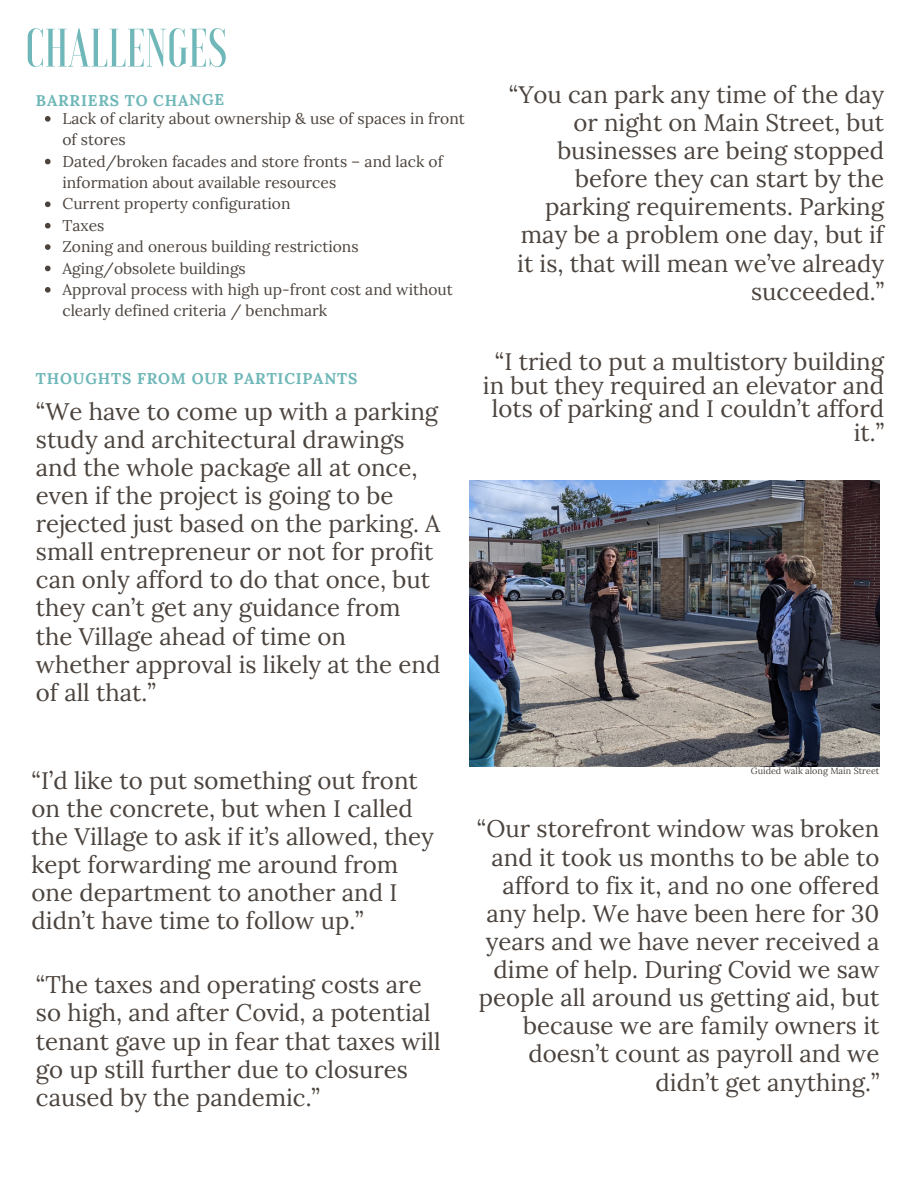
<style>
.page{position:relative;width:918px;height:1188px;background:#fff}
.page>*{position:absolute;margin:0;border:0;box-sizing:border-box;transform-origin:0 0}
.t1{font:500 54px "Voga";color:#6fb7b8}
.t2{font:24px/28.2px "Lora";color:#4b433d;text-align:right}
.t3{font:15.6px/21.3px "Lora";color:#4b433d}
.t4{font:700 15.6px "Lora";letter-spacing:.045em;color:#6fb7b8}
.t5{font:9px "Lora";color:#4b433d}
</style>
<div class="page">
<img style="left:469px;top:480px;width:411px;height:286px">
<svg style="left:45px;top:116px;width:6px;height:6px"></svg>
<svg style="left:45px;top:159px;width:6px;height:5px"></svg>
<svg style="left:45px;top:202px;width:6px;height:5px"></svg>
<svg style="left:45px;top:223px;width:6px;height:6px"></svg>
<svg style="left:45px;top:244px;width:6px;height:6px"></svg>
<svg style="left:45px;top:266px;width:6px;height:5px"></svg>
<svg style="left:45px;top:287px;width:6px;height:6px"></svg>
<h1 class="t1" style="left:25px;top:21px;width:204px">CHALLENGES</h1>
<p class="t4" style="left:36px;top:90px;width:190px">BARRIERS TO CHANGE</p>
<p class="t3" style="left:62px;top:108px;width:404px">Lack of clarity about ownership &amp; use of spaces in front of stores<br>Dated/broken facades and store fronts – and lack of information about available resources<br>Current property configuration<br>Taxes<br>Zoning and onerous building restrictions Aging/obsolete buildings<br>Approval process with high up-front cost and without clearly defined criteria / benchmark</p>
<p class="t4" style="left:36px;top:368px;width:323px">THOUGHTS FROM OUR PARTICIPANTS</p>
<p class="t2" style="left:36px;top:397px;width:406px;text-align:left">“We have to come up with a parking study and architectural drawings and the whole package all at once, even if the project is going to be rejected just based on the parking. A small entrepreneur or not for profit can only afford to do that once, but they can’t get any guidance from the Village ahead of time on whether approval is likely at the end of all that.”</p>
<p class="t2" style="left:509px;top:80px;width:377px">“You can park any time of the day or night on Main Street, but businesses are being stopped before they can start by the parking requirements. Parking may be a problem one day, but if it is, that will mean we’ve already succeeded.”</p>
<p class="t2" style="left:483px;top:349px;width:403px;line-height:23.7px">“I tried to put a multistory building in but they required an elevator and lots of parking and I couldn’t afford it.”</p>
<p class="t2" style="left:32px;top:766px;width:404px;text-align:left">“I’d like to put something out front on the concrete, but when I called the Village to ask if it’s allowed, they kept forwarding me around from one department to another and I didn’t have time to follow up.”</p>
<p class="t2" style="left:36px;top:970px;width:406px;text-align:left">“The taxes and operating costs are so high, and after Covid, a potential tenant gave up in fear that taxes will go up still further due to closures caused by the pandemic.”</p>
<p class="t5" style="left:751px;top:765px;width:130px">Guided walk along Main Street</p>
<p class="t2" style="left:477px;top:815px;width:404px">“Our storefront window was broken and it took us months to be able to afford to fix it, and no one offered any help. We have been here for 30 years and we have never received a dime of help. During Covid we saw people all around us getting aid, but because we are family owners it doesn’t count as payroll and we didn’t get anything.”</p>
</div>
